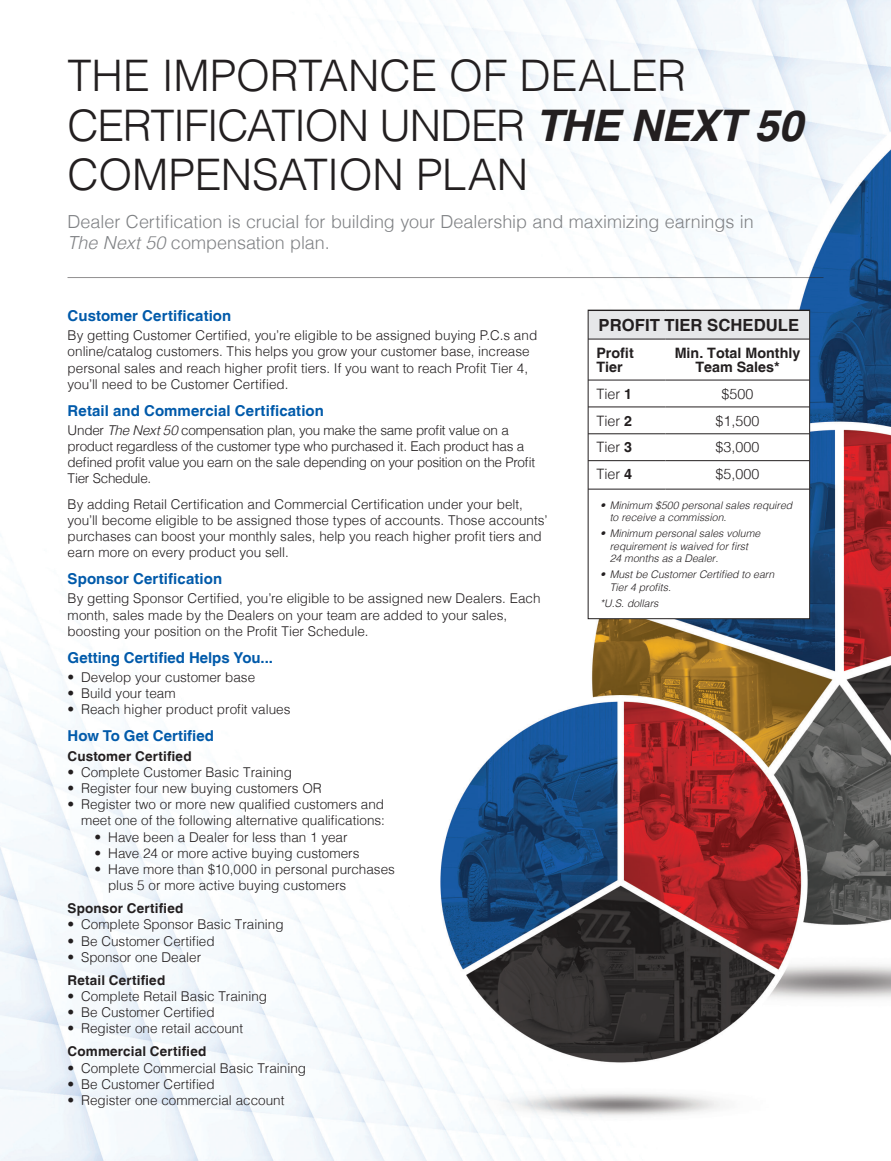
<style>
.page{position:relative;width:891px;height:1161px;background:#fff}
.page>*{position:absolute;margin:0;border:0;box-sizing:border-box;transform-origin:0 0}
.t1{font:300 43.5px/49.5px "Helvetica LT";letter-spacing:-.01em;color:#231f20}
.GrayType{font:300 18px/21.6px "Helvetica LT";letter-spacing:-.005em;color:#808285}
.t2{font:700 16.65px "Helvetica LT";color:#231f20}
.BlueSubhead{font:700 15px "Helvetica LT";letter-spacing:.005em;color:#015aaa}
.t3{font:300 14.4px "Helvetica LT";color:#231f20}
.t4{font:700 14.4px/14.1px "Helvetica LT";color:#231f20}
.t5{font:300 13.5px/16.2px "Helvetica LT";color:#231f20}
.t6{font:300 13.5px/16.2px "Helvetica LT";letter-spacing:-.02em;color:#231f20}
.t7{font:700 13.5px "Helvetica LT";letter-spacing:.01em;color:#231f20}
.t8{font:italic 300 10.5px/12.6px "Helvetica LT";color:#231f20}
.s1{font-weight:700;font-style:italic}
.s2{font-style:italic}
.s3{font-weight:700}
</style>
<div class="page">
<img style="left:0;top:0;width:891px;height:1161px">
<div style="left:588px;top:310px;width:222px;height:309px;background:#fff"></div>
<div style="left:588px;top:311px;width:222px;height:28px;background:#e6e7e9"></div>
<hr style="left:588px;top:339px;width:77px;height:1px;background:#231f20">
<hr style="left:665px;top:339px;width:145px;height:1px;background:#231f20">
<hr style="left:588px;top:380px;width:77px;height:1px;background:#231f20">
<hr style="left:665px;top:380px;width:145px;height:1px;background:#231f20">
<hr style="left:588px;top:407px;width:77px;height:1px;background:#231f20">
<hr style="left:665px;top:407px;width:145px;height:1px;background:#231f20">
<hr style="left:588px;top:434px;width:77px;height:1px;background:#231f20">
<hr style="left:665px;top:434px;width:145px;height:1px;background:#231f20">
<hr style="left:588px;top:460px;width:77px;height:1px;background:#231f20">
<hr style="left:665px;top:460px;width:145px;height:1px;background:#231f20">
<hr style="left:588px;top:489px;width:77px;height:1px;background:#231f20">
<hr style="left:665px;top:489px;width:145px;height:1px;background:#231f20">
<div style="left:588px;top:310px;width:222px;height:309px;border:1px solid #231f20"></div>
<hr style="left:68px;top:277px;width:756px;height:1px;background:#231f20">
<p class="t1" style="left:68px;top:51px;width:737px">THE IMPORTANCE OF DEALER<br>CERTIFICATION UNDER <span class="s1">THE NEXT 50<br></span>COMPENSATION PLAN</p>
<p class="GrayType" style="left:68px;top:211px;width:688px">Dealer Certification is crucial for building your Dealership and maximizing earnings in<br><span class="s2">The Next 50</span> compensation plan.</p>
<p class="BlueSubhead" style="left:68px;top:306px;width:165px">Customer Certification</p>
<p class="t5" style="left:68px;top:327px;width:471px">By getting Customer Certified, you’re eligible to be assigned buying P.C.s and online/catalog customers. This helps you grow your customer base, increase personal sales and reach higher profit tiers. If you want to reach Profit Tier 4, you’ll need to be Customer Certified.</p>
<p class="BlueSubhead" style="left:68px;top:401px;width:258px">Retail and Commercial Certification</p>
<p class="t6" style="left:68px;top:422px;width:469px">Under <span class="s2">The Next 50</span> compensation plan, you make the same profit value on a product regardless of the customer type who purchased it. Each product has a defined profit value you earn on the sale depending on your position on the Profit Tier Schedule.</p>
<p class="t5" style="left:68px;top:496px;width:481px">By adding Retail Certification and Commercial Certification under your belt, you’ll become eligible to be assigned those types of accounts. Those accounts’ purchases can boost your monthly sales, help you reach higher profit tiers and earn more on every product you sell.</p>
<p class="BlueSubhead" style="left:68px;top:570px;width:156px">Sponsor Certification</p>
<p class="t5" style="left:68px;top:590px;width:474px">By getting Sponsor Certified, you’re eligible to be assigned new Dealers. Each month, sales made by the Dealers on your team are added to your sales, boosting your position on the Profit Tier Schedule.</p>
<p class="BlueSubhead" style="left:68px;top:648px;width:207px">Getting Certified Helps You...</p>
<p class="t5" style="left:68px;top:669px;width:189px">• Develop your customer base</p>
<p class="t5" style="left:68px;top:685px;width:110px">• Build your team</p>
<p class="t5" style="left:68px;top:701px;width:224px">• Reach higher product profit values</p>
<p class="BlueSubhead" style="left:68px;top:727px;width:148px">How To Get Certified</p>
<p class="t7" style="left:68px;top:748px;width:125px">Customer Certified</p>
<p class="t5" style="left:68px;top:764px;width:226px">• Complete Customer Basic Training</p>
<p class="t5" style="left:68px;top:780px;width:256px">• Register four new buying customers OR</p>
<p class="t5" style="left:68px;top:796px;width:319px;text-align:right">• Register two or more new qualified customers and meet one of the following alternative qualifications:</p>
<p class="t5" style="left:95px;top:829px;width:255px">• Have been a Dealer for less than 1 year</p>
<p class="t5" style="left:95px;top:845px;width:266px">• Have 24 or more active buying customers</p>
<p class="t5" style="left:108px;top:861px;width:288px;text-indent:-14px">• Have more than $10,000 in personal purchases plus 5 or more active buying customers</p>
<p class="t7" style="left:68px;top:900px;width:117px">Sponsor Certified</p>
<p class="t5" style="left:68px;top:916px;width:218px">• Complete Sponsor Basic Training</p>
<p class="t5" style="left:68px;top:933px;width:149px">• Be Customer Certified</p>
<p class="t5" style="left:68px;top:949px;width:135px">• Sponsor one Dealer</p>
<p class="t7" style="left:68px;top:972px;width:99px">Retail Certified</p>
<p class="t5" style="left:68px;top:988px;width:201px">• Complete Retail Basic Training</p>
<p class="t5" style="left:68px;top:1004px;width:149px">• Be Customer Certified</p>
<p class="t5" style="left:68px;top:1020px;width:177px">• Register one retail account</p>
<p class="t7" style="left:68px;top:1043px;width:140px">Commercial Certified</p>
<p class="t5" style="left:68px;top:1059px;width:240px">• Complete Commercial Basic Training</p>
<p class="t5" style="left:68px;top:1076px;width:149px">• Be Customer Certified</p>
<p class="t5" style="left:68px;top:1092px;width:218px">• Register one commercial account</p>
<p class="t2" style="left:599px;top:315px;width:202px">PROFIT TIER SCHEDULE</p>
<p class="t4" style="left:596px;top:345px;width:39px">Profit<br>Tier</p>
<p class="t4" style="left:675px;top:345px;width:127px;text-align:center">Min. Total Monthly<br>Team Sales*</p>
<p class="t3" style="left:596px;top:385px;width:37px">Tier <span class="s3">1</span></p>
<p class="t3" style="left:722px;top:385px;width:33px">$500</p>
<p class="t3" style="left:596px;top:411px;width:37px">Tier <span class="s3">2</span></p>
<p class="t3" style="left:716px;top:411px;width:45px">$1,500</p>
<p class="t3" style="left:596px;top:438px;width:37px">Tier <span class="s3">3</span></p>
<p class="t3" style="left:716px;top:438px;width:45px">$3,000</p>
<p class="t3" style="left:596px;top:465px;width:37px">Tier <span class="s3">4</span></p>
<p class="t3" style="left:716px;top:465px;width:45px">$5,000</p>
<p class="t8" style="left:610px;top:499px;width:184px;text-indent:-10px">• Minimum $500 personal sales required to receive a commission.</p>
<p class="t8" style="left:610px;top:527px;width:152px;text-indent:-10px">• Minimum personal sales volume requirement is waived for first<br>24 months as a Dealer.</p>
<p class="t8" style="left:610px;top:568px;width:166px;text-indent:-10px">• Must be Customer Certified to earn<br>Tier 4 profits.</p>
<p class="t8" style="left:600px;top:596px;width:60px">*U.S. dollars</p>
</div>
